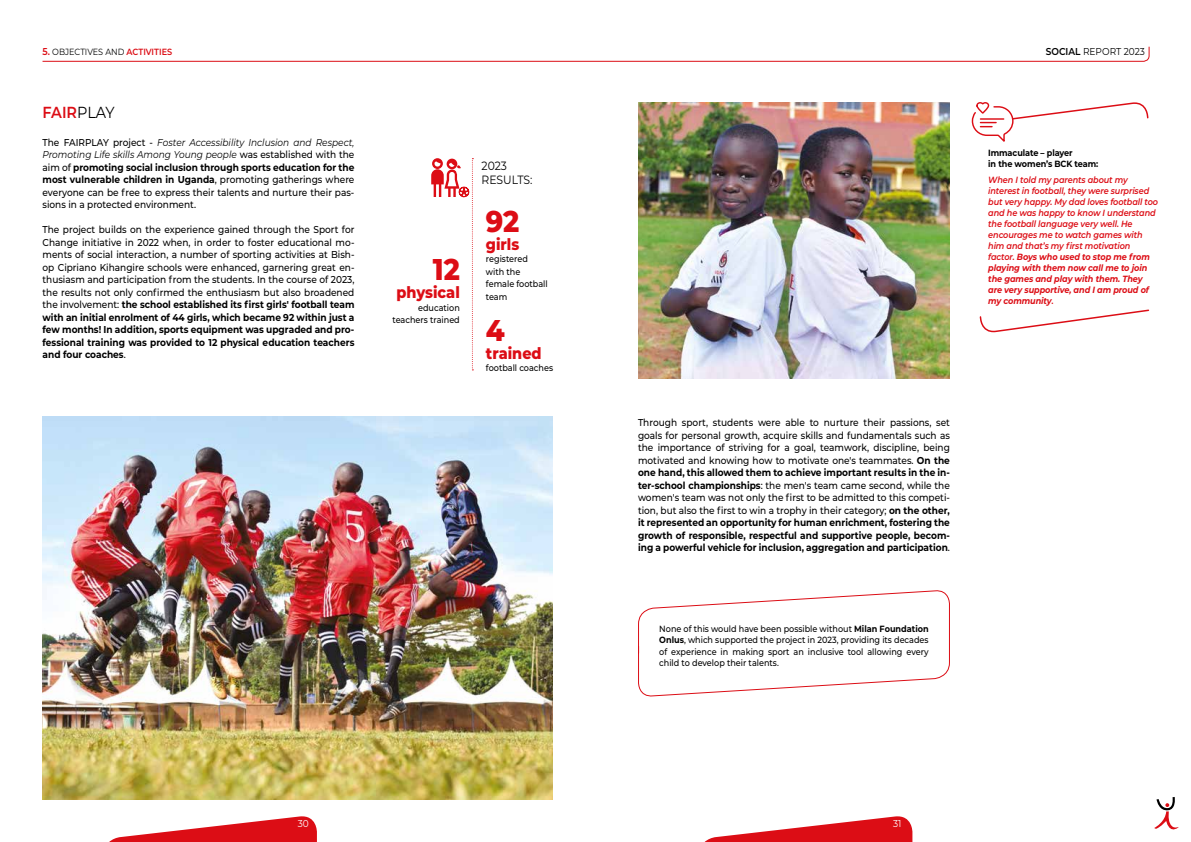
<style>
.page{position:relative;width:1191px;height:842px;background:#fff}
.page>*{position:absolute;margin:0;border:0;box-sizing:border-box;transform-origin:0 0}
.t1{font:800 30px "Montserrat";color:#dc0d15;scale:.9 1}
.t2{font:800 16px "Montserrat";color:#dc0d15;scale:.9 1}
.t3{font:600 16px "Montserrat";color:#dc0d15;scale:.9 1}
.t4{font:12px/14px "Montserrat";color:#000;scale:.9 1}
.t5{font:500 10px/12.5px "Montserrat";color:#000;text-align:justify;scale:.9 1}
.t6{font:10px "Montserrat";color:#000;scale:.9 1}
.t7{font:10px "Montserrat";color:#fff;scale:.9 1}
.t8{font:italic 600 9px/11px "Montserrat";letter-spacing:-.01em;color:#dc0d15;scale:.9 1}
.t9{font:500 9px/12.5px "Montserrat";color:#000;text-align:right;scale:.9 1}
.t10{font:700 9px/11px "Montserrat";letter-spacing:-.01em;color:#000;scale:.9 1}
.t11{font:9px "Montserrat";color:#000;scale:.9 1}
.s1{font-weight:600;font-size:10px;color:#dc0d15}
.s2{font-weight:600;color:#dc0d15}
.s3{font-weight:600}
.s4{font-weight:400;color:#000}
.s5{font-weight:400;font-style:italic}
.s6{font-weight:700}
</style>
<div class="page">
<img style="left:43px;top:417px;width:510px;height:382px">
<svg style="left:109px;top:816px;width:208px;height:26px"></svg>
<svg style="left:704px;top:816px;width:208px;height:26px"></svg>
<img style="left:638px;top:102px;width:312px;height:276px">
<svg style="left:638px;top:590px;width:312px;height:107px"></svg>
<svg style="left:971px;top:102px;width:178px;height:40px"></svg>
<svg style="left:979px;top:309px;width:171px;height:24px"></svg>
<svg style="left:42px;top:46px;width:1108px;height:16px"></svg>
<svg style="left:1154px;top:797px;width:24px;height:33px"></svg>
<svg style="left:431px;top:158px;width:42px;height:212px"></svg>
<p class="t11" style="left:43px;top:46px;width:146px"><span class="s1">5.</span> OBJECTIVES AND <span class="s2">ACTIVITIES</span></p>
<p class="t6" style="left:1045px;top:45px;width:112px"><span class="s3">SOCIAL</span> REPORT 2023</p>
<h2 class="t3" style="left:43px;top:101px;width:82px">FAIR<span class="s4">PLAY</span></h2>
<p class="t5" style="left:43px;top:136px;width:348px">The FAIRPLAY project - <span class="s5">Foster Accessibility Inclusion and Respect, Promoting Life skills Among Young people</span> was established with the aim of <span class="s6">promoting social inclusion through sports education for the most vulnerable children in Uganda</span>, promoting gatherings where everyone can be free to express their talents and nurture their pas&shy;sions in a protected environment.</p>
<p class="t5" style="left:43px;top:223px;width:348px">The project builds on the experience gained through the Sport for Change initiative in 2022 when, in order to foster educational mo&shy;ments of social interaction, a number of sporting activities at Bish&shy;op Cipriano Kihangire schools were enhanced, garnering great en&shy;thusiasm and participation from the students. In the course of 2023, the results not only confirmed the enthusiasm but also broadened the involvement: <span class="s6">the school established its first girls' football team with an initial enrolment of 44 girls, which became 92 within just a few months! In addition, sports equipment was upgraded and pro&shy;fessional training was provided to 12 physical education teachers and four coaches</span>.</p>
<h1 class="t1" style="left:433px;top:247px;width:32px">12</h1>
<h2 class="t2" style="left:396px;top:281px;width:72px">physical</h2>
<p class="t9" style="left:392px;top:301px;width:76px">education teachers trained</p>
<p class="t4" style="left:481px;top:158px;width:58px">2023<br>RESULTS:</p>
<h1 class="t1" style="left:486px;top:199px;width:39px">92</h1>
<h2 class="t2" style="left:486px;top:232px;width:39px">girls</h2>
<p class="t9" style="left:486px;top:253px;width:70px;text-align:left">registered with the female football team</p>
<h1 class="t1" style="left:486px;top:308px;width:22px">4</h1>
<h2 class="t2" style="left:486px;top:341px;width:63px">trained</h2>
<p class="t9" style="left:486px;top:361px;width:76px">football coaches</p>
<p class="t10" style="left:988px;top:146px;width:124px">Immaculate – player<br>in the women’s BCK team:</p>
<p class="t8" style="left:988px;top:173px;width:190px">When I told my parents about my interest in football, they were surprised but very happy. My dad loves football too and he was happy to know I understand the football language very well. He encourages me to watch games with him and that’s my first motivation factor. <span class="s6">Boys who used to stop me from playing with them now call me to join the games and play with them. They are very supportive, and I am proud of my community</span>.</p>
<p class="t5" style="left:638px;top:416px;width:348px">Through sport, students were able to nurture their passions, set goals for personal growth, acquire skills and fundamentals such as the importance of striving for a goal, teamwork, discipline, being motivated and knowing how to motivate one's teammates. <span class="s6">On the one hand, this allowed them to achieve important results in the in&shy;ter-school championships</span>: the men's team came second, while the women's team was not only the first to be admitted to this competi&shy;tion, but also the first to win a trophy in their category; <span class="s6">on the other, it represented an opportunity for human enrichment, fostering the growth of responsible, respectful and supportive people, becom&shy;ing a powerful vehicle for inclusion, aggregation and participation</span>.</p>
<p class="t9" style="left:659px;top:622px;width:301px;line-height:11.5px;text-align:justify">None of this would have been possible without <span class="s6">Milan Foundation Onlus</span>, which supported the project in 2023, providing its decades of experience in making sport an inclusive tool allowing every child to develop their talents.</p>
<p class="t7" style="left:298px;top:817px;width:14px">30</p>
<p class="t7" style="left:893px;top:817px;width:11px">31</p>
</div>
